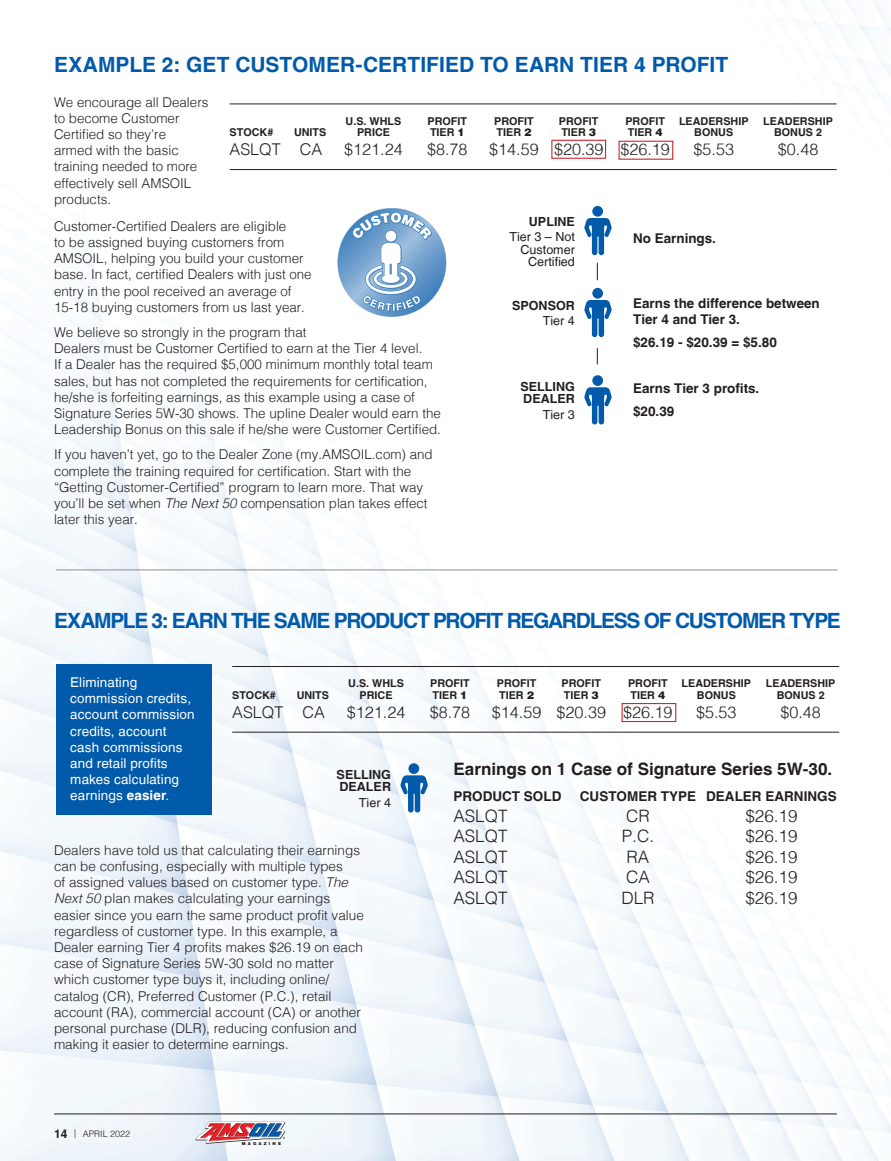
<style>
.page{position:relative;width:891px;height:1161px;background:#fff}
.page>*{position:absolute;margin:0;border:0;box-sizing:border-box;transform-origin:0 0}
.BlueSubhead{font:700 21px "Helvetica LT";letter-spacing:-.055em;color:#015aaa}
.BlueSubhead-2{font:700 21px "Helvetica LT";color:#015aaa}
.t1{font:300 17.1px "Helvetica LT";color:#231f20}
.t2{font:700 17.1px "Helvetica LT";color:#231f20}
.t3{font:300 16.2px "Helvetica LT";color:#231f20}
.t4{font:300 13.5px/16.2px "Helvetica LT";color:#231f20}
.t5{font:700 13.5px/16.2px "Helvetica LT";color:#231f20}
.t6{font:13.5px/16.2px "Helvetica LT";letter-spacing:.01em;color:#fff}
.t7{font:12.6px/12.6px "Helvetica LT";color:#231f20;text-align:right}
.t8{font:700 12.6px/12.6px "Helvetica LT";color:#231f20}
.t9{font:700 10.8px "Helvetica LT";color:#231f20}
.t10{font:300 9px "Helvetica LT";color:#231f20}
.t11{font:900 4.2px "Helvetica LT";letter-spacing:.5em;color:#231f20}
.s1{font-weight:900}
.s2{font-style:italic}
.s3{font-weight:700}
.s4{font-weight:700;font-size:12px}
</style>
<div class="page">
<img style="left:0;top:0;width:891px;height:1161px">
<hr style="left:54px;top:1114px;width:783px;height:1px;background:#231f20">
<svg style="left:195px;top:1121px;width:90px;height:23px"></svg>
<hr style="left:232px;top:666px;width:607px;height:1px;background:#231f20">
<hr style="left:232px;top:732px;width:607px;height:1px;background:#231f20">
<div style="left:622px;top:703px;width:54px;height:19px;border:1px solid #d1232a"></div>
<hr style="left:56px;top:570px;width:782px;height:1px;background:#231f20">
<div style="left:619px;top:141px;width:54px;height:19px;border:1px solid #d1232a"></div>
<div style="left:551px;top:140px;width:55px;height:19px;border:1px solid #d1232a"></div>
<hr style="left:230px;top:104px;width:607px;height:1px;background:#231f20">
<hr style="left:230px;top:169px;width:607px;height:1px;background:#231f20">
<div style="left:592px;top:206px;width:11px;height:11px;background:#015aaa;border-radius:50%"></div>
<svg style="left:584px;top:218px;width:28px;height:37px"></svg>
<div style="left:592px;top:288px;width:11px;height:11px;background:#015aaa;border-radius:50%"></div>
<svg style="left:584px;top:300px;width:28px;height:37px"></svg>
<svg style="left:597px;top:263px;width:1px;height:17px"></svg>
<div style="left:592px;top:375px;width:11px;height:11px;background:#015aaa;border-radius:50%"></div>
<svg style="left:584px;top:387px;width:28px;height:37px"></svg>
<svg style="left:597px;top:348px;width:1px;height:16px"></svg>
<div style="left:408px;top:763px;width:11px;height:11px;background:#015aaa;border-radius:50%"></div>
<svg style="left:400px;top:775px;width:28px;height:38px"></svg>
<div style="left:56px;top:664px;width:155px;height:151px;background:#015aaa"></div>
<svg style="left:338px;top:208px;width:108px;height:109px;background:#6397c8"></svg>
<svg style="left:352px;top:212px;width:80px;height:100px"></svg>
<p class="BlueSubhead-2" style="left:54px;top:52px;width:676px">EXAMPLE 2: GET CUSTOMER-CERTIFIED TO EARN TIER 4 PROFIT</p>
<p class="t4" style="left:54px;top:94px;width:156px">We encourage all Dealers to become Customer<br>Certified so they’re<br>armed with the basic training needed to more effectively sell AMSOIL products.</p>
<p class="t9" style="left:346px;top:114px;width:57px">U.S. WHLS</p>
<p class="t9" style="left:428px;top:114px;width:41px">PROFIT</p>
<p class="t9" style="left:494px;top:114px;width:41px">PROFIT</p>
<p class="t9" style="left:559px;top:114px;width:41px">PROFIT</p>
<p class="t9" style="left:625px;top:114px;width:41px">PROFIT</p>
<p class="t9" style="left:679px;top:114px;width:71px">LEADERSHIP</p>
<p class="t9" style="left:763px;top:114px;width:71px">LEADERSHIP</p>
<p class="t9" style="left:230px;top:126px;width:45px">STOCK#</p>
<p class="t9" style="left:294px;top:126px;width:34px">UNITS</p>
<p class="t9" style="left:357px;top:126px;width:34px">PRICE</p>
<p class="t9" style="left:430px;top:126px;width:36px">TIER <span class="s1">1</span></p>
<p class="t9" style="left:497px;top:126px;width:36px">TIER <span class="s1">2</span></p>
<p class="t9" style="left:561px;top:126px;width:36px">TIER <span class="s1">3</span></p>
<p class="t9" style="left:628px;top:126px;width:36px">TIER <span class="s1">4</span></p>
<p class="t9" style="left:694px;top:126px;width:40px">BONUS</p>
<p class="t9" style="left:774px;top:126px;width:49px">BONUS 2</p>
<p class="t3" style="left:230px;top:140px;width:94px">ASLQT CA</p>
<p class="t3" style="left:344px;top:140px;width:60px">$121.24</p>
<p class="t3" style="left:427px;top:140px;width:42px">$8.78</p>
<p class="t3" style="left:489px;top:140px;width:182px">$14.59 $20.39 $26.19</p>
<p class="t3" style="left:694px;top:140px;width:42px">$5.53</p>
<p class="t3" style="left:778px;top:140px;width:42px">$0.48</p>
<p class="t4" style="left:54px;top:218px;width:259px">Customer-Certified Dealers are eligible<br>to be assigned buying customers from AMSOIL, helping you build your customer base. In fact, certified Dealers with just one entry in the pool received an average of 15-18 buying customers from us last year.</p>
<p class="t4" style="left:54px;top:324px;width:388px">We believe so strongly in the program that<br>Dealers must be Customer Certified to earn at the Tier 4 level.<br>If a Dealer has the required $5,000 minimum monthly total team sales, but has not completed the requirements for certification, he/she is forfeiting earnings, as this example using a case of Signature Series 5W-30 shows. The upline Dealer would earn the Leadership Bonus on this sale if he/she were Customer Certified.</p>
<p class="t4" style="left:54px;top:446px;width:380px">If you haven’t yet, go to the Dealer Zone (my.AMSOIL.com) and complete the training required for certification. Start with the “Getting Customer-Certified” program to learn more. That way you’ll be set when <span class="s2">The Next 50</span> compensation plan takes effect later this year.</p>
<p class="t8" style="left:529px;top:215px;width:48px">UPLINE</p>
<p class="t7" style="left:509px;top:231px;width:67px">Tier 3 – Not<br>Customer<br>Certified</p>
<p class="t5" style="left:633px;top:230px;width:84px">No Earnings.</p>
<p class="t8" style="left:512px;top:299px;width:64px">SPONSOR</p>
<p class="t7" style="left:543px;top:315px;width:34px">Tier 4</p>
<p class="t5" style="left:633px;top:295px;width:188px">Earns the difference between<br>Tier 4 and Tier 3.</p>
<p class="t5" style="left:633px;top:334px;width:145px">$26.19 - $20.39 = $5.80</p>
<p class="t8" style="left:521px;top:380px;width:56px">SELLING<br>DEALER</p>
<p class="t7" style="left:543px;top:408px;width:34px">Tier 3</p>
<p class="t5" style="left:633px;top:380px;width:128px">Earns Tier 3 profits.</p>
<p class="t5" style="left:633px;top:403px;width:43px">$20.39</p>
<p class="BlueSubhead" style="left:54px;top:608px;width:788px">EXAMPLE 3: EARN THE SAME PRODUCT PROFIT REGARDLESS OF CUSTOMER TYPE</p>
<p class="t6" style="left:70px;top:674px;width:126px">Eliminating commission credits, account commission credits, account cash commissions and retail profits makes calculating earnings <span class="s3">easier</span>.</p>
<p class="t9" style="left:348px;top:677px;width:57px">U.S. WHLS</p>
<p class="t9" style="left:430px;top:677px;width:41px">PROFIT</p>
<p class="t9" style="left:497px;top:677px;width:41px">PROFIT</p>
<p class="t9" style="left:562px;top:677px;width:41px">PROFIT</p>
<p class="t9" style="left:628px;top:677px;width:41px">PROFIT</p>
<p class="t9" style="left:682px;top:677px;width:71px">LEADERSHIP</p>
<p class="t9" style="left:766px;top:677px;width:71px">LEADERSHIP</p>
<p class="t9" style="left:232px;top:688px;width:45px">STOCK#</p>
<p class="t9" style="left:297px;top:688px;width:34px">UNITS</p>
<p class="t9" style="left:360px;top:688px;width:34px">PRICE</p>
<p class="t9" style="left:433px;top:688px;width:36px">TIER <span class="s1">1</span></p>
<p class="t9" style="left:499px;top:688px;width:36px">TIER <span class="s1">2</span></p>
<p class="t9" style="left:564px;top:688px;width:36px">TIER <span class="s1">3</span></p>
<p class="t9" style="left:630px;top:688px;width:36px">TIER <span class="s1">4</span></p>
<p class="t9" style="left:697px;top:688px;width:40px">BONUS</p>
<p class="t9" style="left:777px;top:688px;width:49px">BONUS 2</p>
<p class="t3" style="left:232px;top:702px;width:94px">ASLQT CA</p>
<p class="t3" style="left:347px;top:702px;width:60px">$121.24</p>
<p class="t3" style="left:430px;top:702px;width:42px">$8.78</p>
<p class="t3" style="left:492px;top:702px;width:182px">$14.59 $20.39 $26.19</p>
<p class="t3" style="left:696px;top:702px;width:42px">$5.53</p>
<p class="t3" style="left:780px;top:702px;width:42px">$0.48</p>
<p class="t2" style="left:453px;top:759px;width:380px">Earnings on 1 Case of Signature Series 5W-30.</p>
<p class="t5" style="left:453px;top:788px;width:109px">PRODUCT SOLD</p>
<p class="t5" style="left:580px;top:788px;width:258px">CUSTOMER TYPE DEALER EARNINGS</p>
<p class="t1" style="left:453px;top:805px;width:56px">ASLQT</p>
<p class="t1" style="left:626px;top:805px;width:25px">CR</p>
<p class="t1" style="left:745px;top:805px;width:54px">$26.19</p>
<p class="t1" style="left:453px;top:825px;width:56px">ASLQT</p>
<p class="t1" style="left:622px;top:825px;width:34px">P.C.</p>
<p class="t1" style="left:745px;top:825px;width:54px">$26.19</p>
<p class="t1" style="left:453px;top:846px;width:56px">ASLQT</p>
<p class="t1" style="left:627px;top:846px;width:24px">RA</p>
<p class="t1" style="left:745px;top:846px;width:54px">$26.19</p>
<p class="t1" style="left:453px;top:866px;width:56px">ASLQT</p>
<p class="t1" style="left:626px;top:866px;width:25px">CA</p>
<p class="t1" style="left:745px;top:866px;width:54px">$26.19</p>
<p class="t1" style="left:453px;top:887px;width:56px">ASLQT</p>
<p class="t1" style="left:621px;top:887px;width:35px">DLR</p>
<p class="t1" style="left:745px;top:887px;width:54px">$26.19</p>
<p class="t8" style="left:337px;top:768px;width:56px">SELLING<br>DEALER</p>
<p class="t7" style="left:359px;top:796px;width:34px">Tier 4</p>
<p class="t4" style="left:54px;top:842px;width:311px">Dealers have told us that calculating their earnings can be confusing, especially with multiple types<br>of assigned values based on customer type. <span class="s2">The Next 50</span> plan makes calculating your earnings easier since you earn the same product profit value regardless of customer type. In this example, a Dealer earning Tier 4 profits makes $26.19 on each case of Signature Series 5W-30 sold no matter which customer type buys it, including online/ catalog (CR), Preferred Customer (P.C.), retail account (RA), commercial account (CA) or another personal purchase (DLR), reducing confusion and making it easier to determine earnings.</p>
<p class="t10" style="left:54px;top:1128px;width:78px"><span class="s4">14</span> | APRIL 2022</p>
<p class="t11" style="left:242px;top:1141px;width:41px">MAGAZINE</p>
</div>
